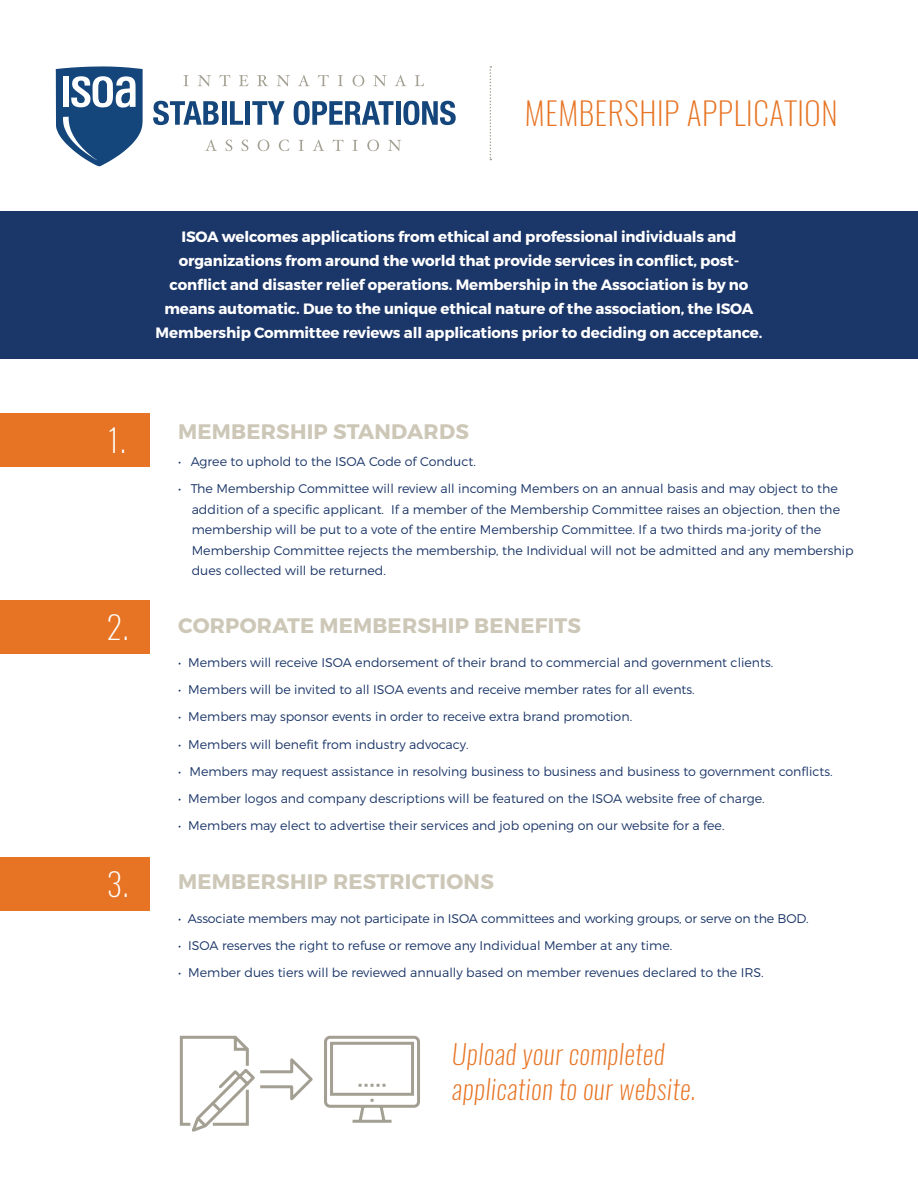
<style>
.page{position:relative;width:918px;height:1188px;background:#fff}
.page>*{position:absolute;margin:0;border:0;box-sizing:border-box;transform-origin:0 0}
.t1{font:200 31.5px "Oswald";letter-spacing:.02em;color:#e77424}
.t2{font:200 31.5px "Oswald";color:#fff}
.t3{font:italic 200 27px/34.5px "Oswald";letter-spacing:.02em;color:#e77424}
.t4{font:700 21px "Montserrat";letter-spacing:.01em;color:#cdc7b7}
.t5{font:700 15px/24px "Montserrat";letter-spacing:-.01em;color:#fff;text-align:center}
.t6{font:300 12.6px/20.5px "Montserrat";color:#1b3668}
.s1{font-family:"Oswald";font-weight:200;font-size:31.5px;color:#fff}
</style>
<div class="page">
<div style="left:0;top:857px;width:149px;height:54px;background:#e77424"></div>
<div style="left:0;top:600px;width:149px;height:54px;background:#e77424"></div>
<div style="left:0;top:413px;width:149px;height:54px;background:#e77424"></div>
<div style="left:0;top:211px;width:918px;height:148px;background:#1b3668"></div>
<svg style="left:324px;top:1035px;width:96px;height:88px"></svg>
<svg style="left:179px;top:1035px;width:134px;height:97px"></svg>
<svg style="left:153px;top:101px;width:66px;height:24px"></svg>
<div style="left:222px;top:101px;width:5px;height:24px;background:#14467c"></div>
<svg style="left:230px;top:101px;width:13px;height:24px"></svg>
<div style="left:245px;top:101px;width:5px;height:24px;background:#14467c"></div>
<svg style="left:252px;top:101px;width:33px;height:24px"></svg>
<svg style="left:294px;top:101px;width:100px;height:24px"></svg>
<hr style="left:396px;top:101px;width:4px;height:24px;background:#14467c">
<svg style="left:403px;top:101px;width:53px;height:24px"></svg>
<svg style="left:205px;top:140px;width:12px;height:11px"></svg>
<svg style="left:226px;top:140px;width:6px;height:11px"></svg>
<svg style="left:242px;top:140px;width:6px;height:11px"></svg>
<svg style="left:258px;top:140px;width:11px;height:11px"></svg>
<svg style="left:279px;top:140px;width:10px;height:11px"></svg>
<svg style="left:299px;top:140px;width:5px;height:11px"></svg>
<svg style="left:313px;top:140px;width:11px;height:11px"></svg>
<svg style="left:332px;top:140px;width:12px;height:11px"></svg>
<svg style="left:353px;top:140px;width:5px;height:11px"></svg>
<svg style="left:367px;top:140px;width:12px;height:11px"></svg>
<svg style="left:388px;top:140px;width:13px;height:11px"></svg>
<svg style="left:183px;top:75px;width:6px;height:11px"></svg>
<svg style="left:198px;top:75px;width:13px;height:11px"></svg>
<svg style="left:219px;top:75px;width:11px;height:11px"></svg>
<svg style="left:239px;top:75px;width:10px;height:11px"></svg>
<svg style="left:257px;top:75px;width:11px;height:11px"></svg>
<svg style="left:277px;top:75px;width:13px;height:11px"></svg>
<svg style="left:298px;top:75px;width:12px;height:11px"></svg>
<svg style="left:318px;top:75px;width:11px;height:11px"></svg>
<svg style="left:338px;top:75px;width:5px;height:11px"></svg>
<svg style="left:353px;top:75px;width:11px;height:11px"></svg>
<svg style="left:373px;top:75px;width:14px;height:11px"></svg>
<svg style="left:395px;top:75px;width:11px;height:11px"></svg>
<svg style="left:415px;top:75px;width:9px;height:11px"></svg>
<svg style="left:55px;top:66px;width:88px;height:101px"></svg>
<svg style="left:490px;top:66px;width:1px;height:94px"></svg>
<h1 class="t1" style="left:525px;top:92px;width:314px">MEMBERSHIP APPLICATION</h1>
<p class="t5" style="left:156px;top:225px;width:608px">ISOA welcomes applications from ethical and professional individuals and organizations from around the world that provide services in conflict, post&shy;conflict and disaster relief operations. Membership in the Association is by no means automatic. Due to the unique ethical nature of the association, the ISOA Membership Committee reviews all applications prior to deciding on acceptance.</p>
<h1 class="t2" style="left:107px;top:418px;width:20px">1.</h1>
<h3 class="t4" style="left:178px;top:418px;width:292px">MEMBERSHIP STANDARDS</h3>
<p class="t6" style="left:178px;top:451px;width:299px">• Agree to uphold to the ISOA Code of Conduct.</p>
<p class="t6" style="left:192px;top:478px;width:663px;text-indent:-13px">• The Membership Committee will review all incoming Members on an annual basis and may object to the addition of a specific applicant. If a member of the Membership Committee raises an objection, then the membership will be put to a vote of the entire Membership Committee. If a two thirds ma-jority of the Membership Committee rejects the membership, the Individual will not be admitted and any membership dues collected will be returned.</p>
<h3 class="t4" style="left:107px;top:613px;width:476px"><span class="s1">2.</span> CORPORATE MEMBERSHIP BENEFITS</h3>
<p class="t6" style="left:178px;top:652px;width:597px">• Members will receive ISOA endorsement of their brand to commercial and government clients.</p>
<p class="t6" style="left:178px;top:679px;width:518px">• Members will be invited to all ISOA events and receive member rates for all events.</p>
<p class="t6" style="left:178px;top:706px;width:455px">• Members may sponsor events in order to receive extra brand promotion.</p>
<p class="t6" style="left:178px;top:734px;width:292px">• Members will benefit from industry advocacy.</p>
<p class="t6" style="left:178px;top:761px;width:656px">• Members may request assistance in resolving business to business and business to government conflicts.</p>
<p class="t6" style="left:178px;top:788px;width:588px">• Member logos and company descriptions will be featured on the ISOA website free of charge.</p>
<p class="t6" style="left:178px;top:815px;width:548px">• Members may elect to advertise their services and job opening on our website for a fee.</p>
<h3 class="t4" style="left:107px;top:869px;width:389px"><span class="s1">3.</span> MEMBERSHIP RESTRICTIONS</h3>
<p class="t6" style="left:178px;top:908px;width:632px">• Associate members may not participate in ISOA committees and working groups, or serve on the BOD.</p>
<p class="t6" style="left:178px;top:935px;width:496px">• ISOA reserves the right to refuse or remove any Individual Member at any time.</p>
<p class="t6" style="left:178px;top:963px;width:587px">• Member dues tiers will be reviewed annually based on member revenues declared to the IRS.</p>
<h2 class="t3" style="left:452px;top:1037px;width:245px">Upload your completed application to our website.</h2>
</div>
